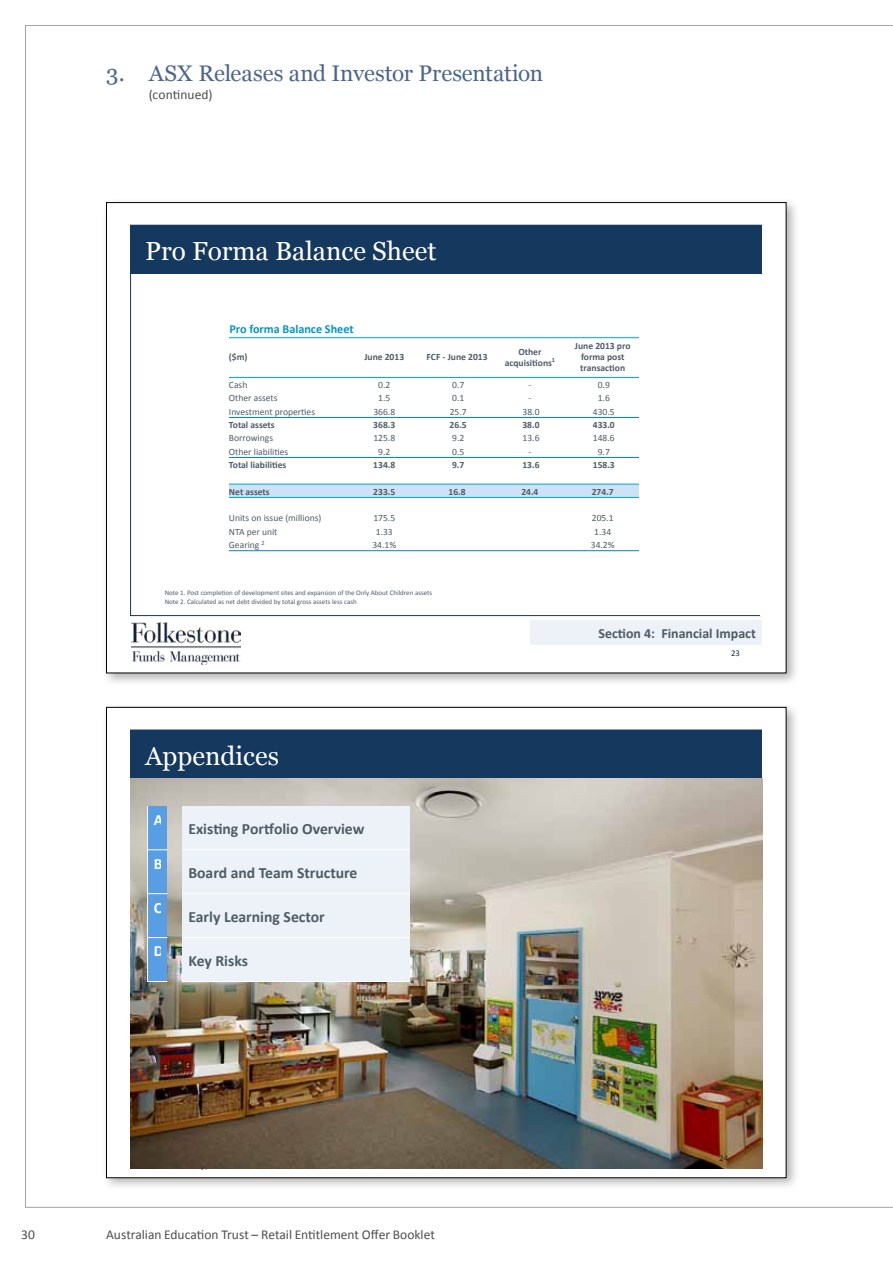
<style>
.page{position:relative;width:893px;height:1263px;background:#fff}
.page>*{position:absolute;margin:0;border:0;box-sizing:border-box;transform-origin:0 0}
.t1{font:26.1px "Georgia";color:#fff}
.t2{font:22.5px "Georgia";letter-spacing:-.005em;color:#4b6590}
.t3{font:700 15.75px "Calibri";color:#4f5c67}
.t4{font:700 15.75px "Calibri";color:#fff}
.t5{font:700 13.95px "Calibri";color:#4f5c67}
.t6{font:13.5px "Calibri";color:#4d4d4f}
.t7{font:700 12.15px "Calibri";color:#0095c8}
.t8{font:9.6px "Calibri";color:#4f5c67}
.t9{font:700 9.6px/11.2px "Calibri";color:#4f5c67;text-align:center}
.t10{font:8.7px "Calibri";color:#11294b}
.t11{font:6.9px/8.7px "Calibri";color:#4f5c67}
</style>
<div class="page">
<div style="left:102px;top:702px;width:698px;height:489px;background:#000;opacity:.3"></div>
<div style="left:106px;top:707px;width:680px;height:471px;background:#fff"></div>
<div style="left:131px;top:730px;width:631px;height:49px;background:#14385e"></div>
<img style="left:131px;top:1168px;width:109px;height:2px">
<img style="left:130px;top:779px;width:633px;height:389px">
<div style="left:148px;top:806px;width:19px;height:44px;background:#589ee4"></div>
<div style="left:182px;top:806px;width:227px;height:44px;background:#ecf2f7"></div>
<div style="left:148px;top:850px;width:19px;height:44px;background:#589ee4"></div>
<div style="left:182px;top:850px;width:227px;height:44px;background:#ecf2f7"></div>
<div style="left:148px;top:894px;width:19px;height:43px;background:#589ee4"></div>
<div style="left:182px;top:894px;width:227px;height:43px;background:#ecf2f7"></div>
<div style="left:148px;top:937px;width:19px;height:44px;background:#589ee4"></div>
<div style="left:182px;top:937px;width:227px;height:44px;background:#ecf2f7"></div>
<hr style="left:147px;top:806px;width:1px;height:176px;background:#fff">
<svg style="left:148px;top:849px;width:19px;height:1px"></svg>
<hr style="left:182px;top:849px;width:227px;height:1px;background:#fff">
<svg style="left:148px;top:893px;width:19px;height:1px"></svg>
<hr style="left:182px;top:893px;width:227px;height:1px;background:#fff">
<svg style="left:148px;top:937px;width:19px;height:1px"></svg>
<hr style="left:182px;top:937px;width:227px;height:1px;background:#fff">
<svg style="left:148px;top:981px;width:19px;height:1px"></svg>
<hr style="left:182px;top:981px;width:227px;height:1px;background:#fff">
<div style="left:102px;top:198px;width:698px;height:488px;background:#000;opacity:.3"></div>
<div style="left:106px;top:203px;width:680px;height:470px;background:#fff"></div>
<div style="left:131px;top:225px;width:631px;height:49px;background:#14385e"></div>
<img style="left:131px;top:623px;width:109px;height:42px">
<div style="left:530px;top:620px;width:232px;height:25px;background:#ecf2f7"></div>
<div style="left:229px;top:484px;width:119px;height:13px;background:#cfe1f4"></div>
<div style="left:348px;top:484px;width:72px;height:13px;background:#cfe1f4"></div>
<div style="left:420px;top:484px;width:73px;height:13px;background:#cfe1f4"></div>
<div style="left:493px;top:484px;width:73px;height:13px;background:#cfe1f4"></div>
<div style="left:566px;top:484px;width:73px;height:13px;background:#cfe1f4"></div>
<hr style="left:229px;top:377px;width:410px;height:1px;background:#00a6d2">
<hr style="left:229px;top:417px;width:410px;height:1px;background:#0085cc">
<hr style="left:229px;top:457px;width:410px;height:1px;background:#0085cc">
<hr style="left:229px;top:484px;width:410px;height:1px;background:#00a6d2">
<hr style="left:229px;top:497px;width:410px;height:1px;background:#00a6d2">
<hr style="left:229px;top:337px;width:410px;height:1px;background:#00a6d2">
<hr style="left:229px;top:550px;width:410px;height:1px;background:#0085cc">
<h2 class="t2" style="left:106px;top:57px;width:438px">3. ASX Releases and Investor Presentation</h2>
<h3 class="t6" style="left:149px;top:86px;width:65px">(continued)</h3>
<h1 class="t1" style="left:145px;top:232px;width:293px">Pro Forma Balance Sheet</h1>
<p class="t7" style="left:229px;top:321px;width:126px">Pro forma Balance Sheet</p>
<p class="t9" style="left:229px;top:351px;width:20px">($m)</p>
<p class="t9" style="left:364px;top:351px;width:41px">June 2013</p>
<p class="t9" style="left:427px;top:351px;width:62px">FCF --‐ June 2013</p>
<p class="t9" style="left:505px;top:345px;width:52px">Other acquisi2ons<sup>1</sup></p>
<p class="t9" style="left:575px;top:339px;width:57px">June 2013 pro forma post transac2on</p>
<p class="t8" style="left:229px;top:379px;width:20px">Cash</p>
<p class="t8" style="left:378px;top:379px;width:14px">0.2</p>
<p class="t8" style="left:452px;top:379px;width:14px">0.7</p>
<p class="t8" style="left:528px;top:379px;width:4px">--‐</p>
<p class="t8" style="left:598px;top:379px;width:14px">0.9</p>
<p class="t8" style="left:229px;top:392px;width:50px">Other assets</p>
<p class="t8" style="left:378px;top:392px;width:14px">1.5</p>
<p class="t8" style="left:452px;top:392px;width:14px">0.1</p>
<p class="t8" style="left:528px;top:392px;width:4px">--‐</p>
<p class="t8" style="left:598px;top:392px;width:14px">1.6</p>
<p class="t8" style="left:229px;top:406px;width:88px">Investment proper'es</p>
<p class="t8" style="left:373px;top:406px;width:23px">366.8</p>
<p class="t8" style="left:450px;top:406px;width:18px">25.7</p>
<p class="t8" style="left:522px;top:406px;width:18px">38.0</p>
<p class="t8" style="left:593px;top:406px;width:23px">430.5</p>
<p class="t9" style="left:229px;top:419px;width:47px">Total assets</p>
<p class="t9" style="left:373px;top:419px;width:23px">368.3</p>
<p class="t9" style="left:450px;top:419px;width:19px">26.5</p>
<p class="t9" style="left:522px;top:419px;width:19px">38.0</p>
<p class="t9" style="left:593px;top:419px;width:23px">433.0</p>
<p class="t8" style="left:229px;top:432px;width:46px">Borrowings</p>
<p class="t8" style="left:373px;top:432px;width:23px">125.8</p>
<p class="t8" style="left:452px;top:432px;width:14px">9.2</p>
<p class="t8" style="left:522px;top:432px;width:18px">13.6</p>
<p class="t8" style="left:593px;top:432px;width:23px">148.6</p>
<p class="t8" style="left:229px;top:445px;width:61px">Other liabili'es</p>
<p class="t8" style="left:378px;top:445px;width:14px">9.2</p>
<p class="t8" style="left:452px;top:445px;width:14px">0.5</p>
<p class="t8" style="left:528px;top:445px;width:4px">--‐</p>
<p class="t8" style="left:598px;top:445px;width:14px">9.7</p>
<p class="t9" style="left:229px;top:459px;width:59px">Total liabili2es</p>
<p class="t9" style="left:373px;top:459px;width:23px">134.8</p>
<p class="t9" style="left:452px;top:459px;width:14px">9.7</p>
<p class="t9" style="left:522px;top:459px;width:19px">13.6</p>
<p class="t9" style="left:593px;top:459px;width:23px">158.3</p>
<p class="t9" style="left:229px;top:485px;width:42px">Net assets</p>
<p class="t9" style="left:373px;top:485px;width:23px">233.5</p>
<p class="t9" style="left:449px;top:485px;width:19px">16.8</p>
<p class="t9" style="left:521px;top:485px;width:19px">24.4</p>
<p class="t9" style="left:592px;top:485px;width:23px">274.7</p>
<p class="t8" style="left:229px;top:512px;width:94px">Units on issue (millions)</p>
<p class="t8" style="left:373px;top:512px;width:23px">175.5</p>
<p class="t8" style="left:592px;top:512px;width:23px">205.1</p>
<p class="t8" style="left:229px;top:525px;width:50px">NTA per unit</p>
<p class="t8" style="left:376px;top:525px;width:19px">1.33</p>
<p class="t8" style="left:594px;top:525px;width:19px">1.34</p>
<p class="t8" style="left:229px;top:539px;width:37px">Gearing <sup>2</sup></p>
<p class="t8" style="left:372px;top:539px;width:25px">34.1%</p>
<p class="t8" style="left:591px;top:539px;width:25px">34.2%</p>
<p class="t11" style="left:165px;top:588px;width:269px">Note 1. Post comple'on of development sites and expansion of the Only About Children assets<br>Note 2. Calculated as net debt divided by total gross assets less cash</p>
<h1 class="t1" style="left:145px;top:737px;width:135px">Appendices</h1>
<h3 class="t4" style="left:154px;top:810px;width:11px">A</h3>
<h3 class="t4" style="left:154px;top:853px;width:10px">B</h3>
<h3 class="t4" style="left:154px;top:897px;width:10px">C</h3>
<h3 class="t4" style="left:154px;top:941px;width:11px">D</h3>
<h3 class="t3" style="left:188px;top:819px;width:178px">Exis2ng Por;olio Overview</h3>
<h3 class="t3" style="left:188px;top:863px;width:171px">Board and Team Structure</h3>
<h3 class="t3" style="left:188px;top:907px;width:138px">Early Learning Sector</h3>
<h3 class="t3" style="left:188px;top:951px;width:61px">Key Risks</h3>
<h3 class="t6" style="left:21px;top:1226px;width:15px">30</h3>
<h3 class="t6" style="left:106px;top:1226px;width:330px">Australian Education Trust – Retail Entitlement Offer Booklet</h3>
<h3 class="t5" style="left:598px;top:624px;width:159px">Sec2on 4: Financial Impact</h3>
<p class="t10" style="left:731px;top:648px;width:10px">23</p>
<p class="t10" style="left:719px;top:1153px;width:10px">24</p>
</div>
